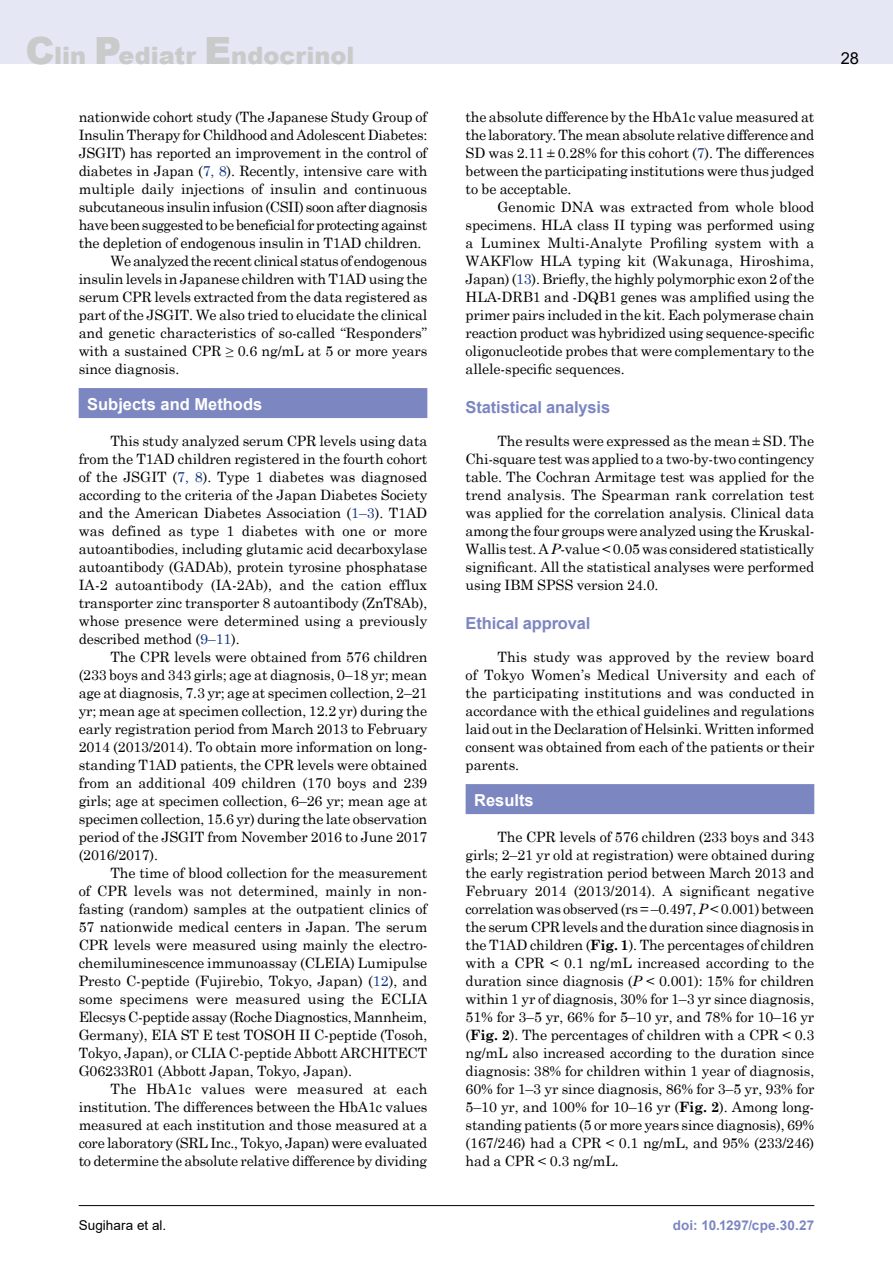
<style>
.page{position:relative;width:893px;height:1263px;background:#fff}
.page>*{position:absolute;margin:0;border:0;box-sizing:border-box;transform-origin:0 0}
.t1{font:900 24px "Arial";color:#c9caca}
.t2{font:700 16.5px "Arial";letter-spacing:-.01em;color:#7c86c1}
.t3{font:700 16.5px "Arial";color:#fff}
.t4{font:16.5px "Arial";color:#000}
.t5{font:14.25px/18px "Century Schoolbook";letter-spacing:-.01em;color:#000;text-align:justify}
.t6{font:14.25px "Century Schoolbook";letter-spacing:-.03em;color:#000}
.t7{font:700 13.5px "Arial";letter-spacing:.015em;color:#7c86c1}
.t8{font:13.5px "Arial";letter-spacing:.005em;color:#000}
.s1{font-size:37.5px}
.s2{color:#0c3388}
.s3{font-style:italic}
.s4{font-weight:700}
</style>
<div class="page">
<div style="left:0;top:0;width:893px;height:64px;background:#e6e7f4"></div>
<hr style="left:79px;top:1205px;width:735px;height:1px;background:#000">
<div style="left:79px;top:388px;width:348px;height:30px;background:#7c86c1"></div>
<div style="left:466px;top:784px;width:348px;height:30px;background:#7c86c1"></div>
<h1 class="t1" style="left:26px;top:38px;width:330px"><span class="s1">C</span>lin <span class="s1">P</span>ediatr <span class="s1">E</span>ndocrinol</h1>
<p class="t5" style="left:79px;top:106px;width:350px">nationwide cohort study (The Japanese Study Group of</p>
<p class="t5" style="left:79px;top:124px;width:350px">Insulin Therapy for Childhood and Adolescent Diabetes:</p>
<p class="t5" style="left:79px;top:142px;width:350px">JSGIT) has reported an improvement in the control of</p>
<p class="t5" style="left:79px;top:160px;width:350px">diabetes in Japan (<span class="s2">7, 8</span>). Recently, intensive care with</p>
<p class="t5" style="left:79px;top:178px;width:350px">multiple daily injections of insulin and continuous</p>
<p class="t5" style="left:79px;top:196px;width:350px">subcutaneous insulin infusion (CSII) soon after diagnosis</p>
<p class="t6" style="left:79px;top:212px;width:350px">have been suggested to be beneficial for protecting against</p>
<p class="t5" style="left:79px;top:232px;width:344px">the depletion of endogenous insulin in T1AD children.</p>
<p class="t6" style="left:111px;top:248px;width:318px">We analyzed the recent clinical status of endogenous</p>
<p class="t5" style="left:79px;top:268px;width:350px">insulin levels in Japanese children with T1AD using the</p>
<p class="t5" style="left:79px;top:286px;width:350px">serum CPR levels extracted from the data registered as</p>
<p class="t5" style="left:79px;top:304px;width:350px">part of the JSGIT. We also tried to elucidate the clinical</p>
<p class="t5" style="left:79px;top:322px;width:350px">and genetic characteristics of so-called “Responders”</p>
<p class="t5" style="left:79px;top:340px;width:350px">with a sustained CPR ≥ 0.6 ng/mL at 5 or more years</p>
<p class="t5" style="left:79px;top:358px;width:102px">since diagnosis.</p>
<p class="t3" style="left:87px;top:392px;width:177px">Subjects and Methods</p>
<p class="t5" style="left:79px;top:430px;width:350px;text-indent:32px">This study analyzed serum CPR levels using data from the T1AD children registered in the fourth cohort of the JSGIT (<span class="s2">7, 8</span>). Type 1 diabetes was diagnosed according to the criteria of the Japan Diabetes Society and the American Diabetes Association (<span class="s2">1–3</span>). T1AD was defined as type 1 diabetes with one or more autoantibodies, including glutamic acid decarboxylase autoantibody (GADAb), protein tyrosine phosphatase IA-2 autoantibody (IA-2Ab), and the cation efflux transporter zinc transporter 8 autoantibody (ZnT8Ab), whose presence were determined using a previously described method (<span class="s2">9–11</span>).</p>
<p class="t5" style="left:79px;top:646px;width:350px;text-indent:32px">The CPR levels were obtained from 576 children (233 boys and 343 girls; age at diagnosis, 0–18 yr; mean age at diagnosis, 7.3 yr; age at specimen collection, 2–21 yr; mean age at specimen collection, 12.2 yr) during the early registration period from March 2013 to February 2014 (2013/2014). To obtain more information on long&shy;standing T1AD patients, the CPR levels were obtained from an additional 409 children (170 boys and 239 girls; age at specimen collection, 6–26 yr; mean age at specimen collection, 15.6 yr) during the late observation period of the JSGIT from November 2016 to June 2017 (2016/2017).</p>
<p class="t5" style="left:79px;top:862px;width:350px;text-indent:32px">The time of blood collection for the measurement of CPR levels was not determined, mainly in non&shy;fasting (random) samples at the outpatient clinics of 57 nationwide medical centers in Japan. The serum CPR levels were measured using mainly the electro&shy;chemiluminescence immunoassay (CLEIA) Lumipulse Presto C-peptide (Fujirebio, Tokyo, Japan) (<span class="s2">12</span>), and some specimens were measured using the ECLIA Elecsys C-peptide assay (Roche Diagnostics, Mannheim, Germany), EIA ST E test TOSOH II C-peptide (Tosoh, Tokyo, Japan), or CLIA C-peptide Abbott ARCHITECT G06233R01 (Abbott Japan, Tokyo, Japan).</p>
<p class="t5" style="left:79px;top:1078px;width:350px;text-indent:32px">The HbA1c values were measured at each institution. The differences between the HbA1c values measured at each institution and those measured at a core laboratory (SRL Inc., Tokyo, Japan) were evaluated to determine the absolute relative difference by dividing</p>
<p class="t8" style="left:79px;top:1216px;width:89px">Sugihara et al.</p>
<p class="t5" style="left:466px;top:106px;width:350px">the absolute difference by the HbA1c value measured at the laboratory. The mean absolute relative difference and SD was 2.11 ± 0.28% for this cohort (<span class="s2">7</span>). The differences between the participating institutions were thus judged to be acceptable.</p>
<p class="t5" style="left:466px;top:196px;width:350px;text-indent:32px">Genomic DNA was extracted from whole blood specimens. HLA class II typing was performed using a Luminex Multi-Analyte Profiling system with a WAKFlow HLA typing kit (Wakunaga, Hiroshima, Japan) (<span class="s2">13</span>). Briefly, the highly polymorphic exon 2 of the HLA-DRB1 and -DQB1 genes was amplified using the primer pairs included in the kit. Each polymerase chain reaction product was hybridized using sequence-specific oligonucleotide probes that were complementary to the allele-specific sequences.</p>
<p class="t2" style="left:466px;top:395px;width:146px">Statistical analysis</p>
<p class="t5" style="left:466px;top:430px;width:350px;text-indent:32px">The results were expressed as the mean ± SD. The Chi-square test was applied to a two-by-two contingency table. The Cochran Armitage test was applied for the trend analysis. The Spearman rank correlation test was applied for the correlation analysis. Clinical data among the four groups were analyzed using the Kruskal-Wallis test. A <span class="s3">P</span>-value &lt; 0.05 was considered statistically significant. All the statistical analyses were performed using IBM SPSS version 24.0.</p>
<p class="t2" style="left:466px;top:611px;width:126px">Ethical approval</p>
<p class="t5" style="left:466px;top:646px;width:350px;text-indent:32px">This study was approved by the review board of Tokyo Women’s Medical University and each of the participating institutions and was conducted in accordance with the ethical guidelines and regulations laid out in the Declaration of Helsinki. Written informed consent was obtained from each of the patients or their parents.</p>
<p class="t3" style="left:474px;top:788px;width:61px">Results</p>
<p class="t5" style="left:466px;top:826px;width:350px;text-indent:32px">The CPR levels of 576 children (233 boys and 343 girls; 2–21 yr old at registration) were obtained during the early registration period between March 2013 and February 2014 (2013/2014). A significant negative correlation was observed (rs = –0.497, <span class="s3">P</span> &lt; 0.001) between the serum CPR levels and the duration since diagnosis in the T1AD children (<span class="s4">Fig. 1</span>). The percentages of children with a CPR &lt; 0.1 ng/mL increased according to the duration since diagnosis (<span class="s3">P</span> &lt; 0.001): 15% for children within 1 yr of diagnosis, 30% for 1–3 yr since diagnosis, 51% for 3–5 yr, 66% for 5–10 yr, and 78% for 10–16 yr (<span class="s4">Fig. 2</span>). The percentages of children with a CPR &lt; 0.3 ng/mL also increased according to the duration since diagnosis: 38% for children within 1 year of diagnosis, 60% for 1–3 yr since diagnosis, 86% for 3–5 yr, 93% for 5–10 yr, and 100% for 10–16 yr (<span class="s4">Fig. 2</span>). Among long&shy;standing patients (5 or more years since diagnosis), 69% (167/246) had a CPR &lt; 0.1 ng/mL, and 95% (233/246) had a CPR &lt; 0.3 ng/mL.</p>
<p class="t7" style="left:673px;top:1216px;width:143px">doi: 10.1297/cpe.30.27</p>
<p class="t4" style="left:841px;top:47px;width:20px">28</p>
</div>
